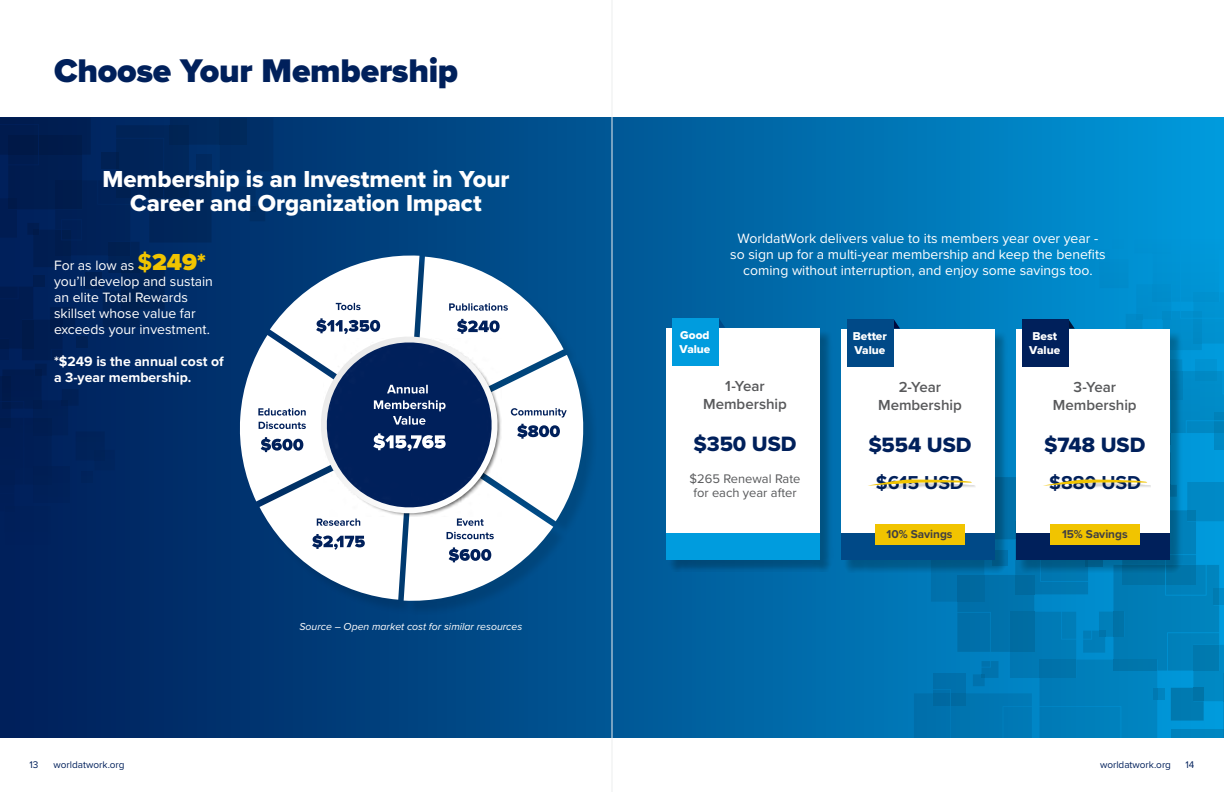
<style>
.page{position:relative;width:1224px;height:792px;background:#fff}
.page>*{position:absolute;margin:0;border:0;box-sizing:border-box;transform-origin:0 0}
.Title_01{font:900 34px "Proxima Nova";letter-spacing:-.01em;color:#00205b}
.Title_01-2{font:24px/24px "Proxima Nova Extrabld";letter-spacing:-.005em;color:#fff;text-align:center}
.Title_01-3{font:21.5px "Proxima Nova Extrabld";color:#00205b}
.t1{font:700 19.4px "Proxima Nova";color:#00205b}
.Title_01-4{font:600 15.1px/18.1px "Proxima Nova";letter-spacing:-.005em;color:#58595b;text-align:center}
.t2{font:14px/16px "Proxima Nova";color:#fff;text-align:center}
.t3{font:700 14px/16px "Proxima Nova";color:#fff}
.t4{font:12.9px "Proxima Nova";color:#58595b}
.Title_01-5{font:11.8px/14.2px "Proxima Nova Extrabld";color:#fff}
.Title_01-6{font:700 11.8px "Proxima Nova";color:#414042}
.t5{font:italic 10.5px "Proxima Nova";color:#fff}
.t6{font:10px "Proxima Nova";color:#00205b}
.s1{font-weight:700;font-size:24px;color:#f1c400}
.s2{font-weight:900;font-size:24px;color:#f1c400}
</style>
<div class="page">
<div style="left:0;top:118px;width:1224px;height:620px;background:linear-gradient(to right,#001a55,#0098da)"></div>
<div style="left:668px;top:329px;width:165px;height:244px;background:#000;opacity:.25"></div>
<div style="left:666px;top:328px;width:154px;height:212px;background:#fff"></div>
<div style="left:666px;top:534px;width:154px;height:26px;background:#009cde"></div>
<div style="left:841px;top:329px;width:154px;height:212px;background:#fff"></div>
<div style="left:841px;top:534px;width:154px;height:26px;background:#004987"></div>
<svg style="left:719px;top:318px;width:6px;height:10px"></svg>
<div style="left:672px;top:318px;width:47px;height:48px;background:#009cde"></div>
<div style="left:847px;top:319px;width:47px;height:48px;background:#004987"></div>
<svg style="left:868px;top:201px;width:356px;height:537px"></svg>
<div style="left:242px;top:258px;width:357px;height:358px;background:#000;opacity:.12"></div>
<svg style="left:0;top:118px;width:585px;height:484px"></svg>
<hr style="left:612px;top:0;width:1px;height:792px;background:#eceeef">
<p class="Title_01" style="left:54px;top:45px;width:406px">Choose Your Membership</p>
<p class="Title_01-2" style="left:102px;top:167px;width:409px">Membership is an Investment in Your<br>Career and Organization Impact</p>
<p class="t2" style="left:54px;top:257px;width:161px;text-align:left">For as low as <span class="s1">$</span><span class="s2">249* </span>you’ll develop and sustain an elite Total Rewards skillset whose value far exceeds your investment.</p>
<p class="t3" style="left:54px;top:353px;width:171px">*$249 is the annual cost of a 3-year membership.</p>
<p class="t5" style="left:299px;top:619px;width:224px">Source – Open market cost for similar resources</p>
<p class="t2" style="left:730px;top:230px;width:377px">WorldatWork delivers value to its members year over year - so sign up for a multi-year membership and keep the benefits coming without interruption, and enjoy some savings too.</p>
<p class="Title_01-5" style="left:680px;top:328px;width:32px">Good<br>Value</p>
<p class="Title_01-5" style="left:853px;top:329px;width:36px">Better<br>Value</p>
<p class="Title_01-5" style="left:1032px;top:329px;width:26px">Best</p>
<p class="Title_01-5" style="left:1029px;top:343px;width:32px">Value</p>
<p class="Title_01-4" style="left:703px;top:377px;width:85px">1-Year<br>Membership</p>
<p class="Title_01-4" style="left:899px;top:378px;width:44px">2-Year</p>
<p class="Title_01-4" style="left:878px;top:396px;width:85px">Membership</p>
<p class="Title_01-4" style="left:1053px;top:378px;width:85px">3-Year<br>Membership</p>
<p class="Title_01-3" style="left:694px;top:428px;width:104px">$350 USD</p>
<p class="Title_01-3" style="left:868px;top:429px;width:105px">$554 USD</p>
<p class="Title_01-3" style="left:1044px;top:429px;width:103px">$748 USD</p>
<p class="t4" style="left:690px;top:469px;width:112px">$265 Renewal Rate</p>
<p class="t4" style="left:693px;top:483px;width:105px">for each year after</p>
<p class="t1" style="left:876px;top:468px;width:89px">$615 USD</p>
<p class="t1" style="left:1049px;top:468px;width:93px">$880 USD</p>
<p class="Title_01-6" style="left:887px;top:526px;width:68px">10% Savings</p>
<p class="Title_01-6" style="left:1062px;top:526px;width:67px">15% Savings</p>
<p class="t6" style="left:30px;top:757px;width:10px">13</p>
<p class="t6" style="left:54px;top:757px;width:73px">worldatwork.org</p>
<p class="t6" style="left:1100px;top:757px;width:73px">worldatwork.org</p>
<p class="t6" style="left:1186px;top:757px;width:10px">14</p>
</div>
